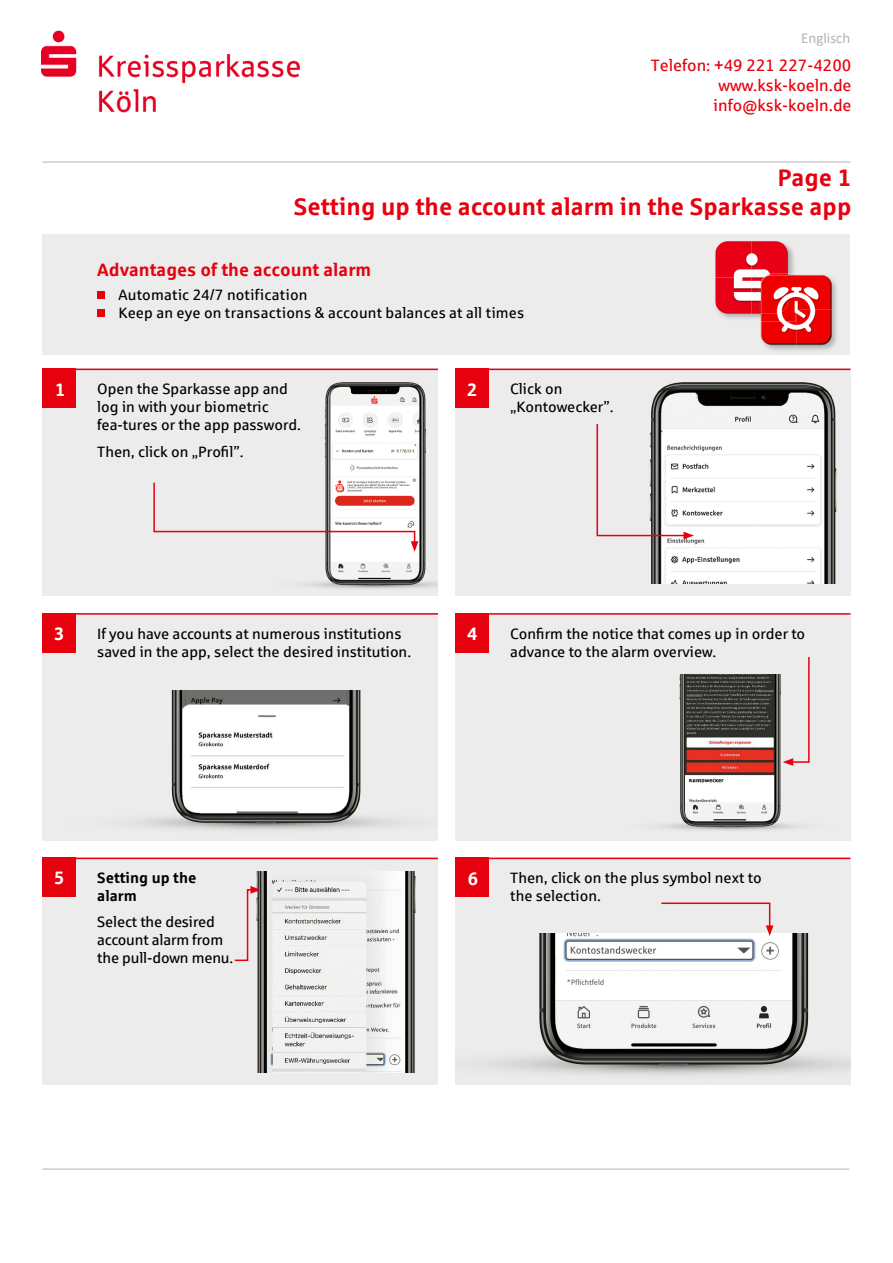
<style>
.page{position:relative;width:893px;height:1263px;background:#fff}
.page>*{position:absolute;margin:0;border:0;box-sizing:border-box;transform-origin:0 0}
.t1{font:700 24px/28.8px "Sparkasse Rg";color:#e7000e;text-align:right}
.t2{font:700 18px "Sparkasse Rg";color:#e7000e}
.t3{font:700 18px "Sparkasse Rg";color:#fff}
.t4{font:16.5px/19.8px "Sparkasse Rg";color:#e7000e;text-align:justify}
.t5{font:15px/18px "Sparkasse Rg";color:#000}
.t6{font:700 15px/18px "Sparkasse Rg";color:#000}
.t7{font:15px "Calibri";color:#b1b4b4}
</style>
<div class="page">
<hr style="left:43px;top:162px;width:807px;height:1px;background:#b1b4b4">
<hr style="left:43px;top:1169px;width:806px;height:1px;background:#b1b4b4">
<div style="left:43px;top:369px;width:395px;height:227px;background:#ececec"></div>
<div style="left:43px;top:613px;width:395px;height:228px;background:#ececec"></div>
<div style="left:43px;top:858px;width:395px;height:227px;background:#ececec"></div>
<div style="left:455px;top:369px;width:395px;height:227px;background:#ececec"></div>
<div style="left:455px;top:613px;width:395px;height:228px;background:#ececec"></div>
<div style="left:455px;top:858px;width:395px;height:227px;background:#ececec"></div>
<div style="left:43px;top:369px;width:33px;height:39px;background:#e7000e"></div>
<div style="left:43px;top:613px;width:33px;height:39px;background:#e7000e"></div>
<div style="left:43px;top:858px;width:33px;height:39px;background:#e7000e"></div>
<div style="left:455px;top:613px;width:33px;height:39px;background:#e7000e"></div>
<div style="left:455px;top:369px;width:33px;height:39px;background:#e7000e"></div>
<hr style="left:61px;top:369px;width:377px;height:1px;background:#e7000e">
<hr style="left:61px;top:613px;width:377px;height:2px;background:#e7000e">
<hr style="left:61px;top:858px;width:377px;height:1px;background:#e7000e">
<div style="left:43px;top:234px;width:807px;height:121px;background:#ececec"></div>
<div style="left:455px;top:858px;width:33px;height:39px;background:#e7000e"></div>
<hr style="left:473px;top:369px;width:377px;height:1px;background:#e7000e">
<hr style="left:473px;top:613px;width:377px;height:2px;background:#e7000e">
<hr style="left:473px;top:858px;width:377px;height:1px;background:#e7000e">
<img style="left:41px;top:30px;width:260px;height:83px">
<img style="left:135px;top:691px;width:263px;height:139px">
<img style="left:660px;top:675px;width:139px;height:155px">
<img style="left:256px;top:872px;width:160px;height:200px">
<img style="left:721px;top:245px;width:73px;height:74px">
<img style="left:715px;top:241px;width:73px;height:36px">
<img style="left:715px;top:277px;width:45px;height:37px">
<img style="left:766px;top:281px;width:71px;height:69px">
<img style="left:788px;top:273px;width:8px;height:37px">
<img style="left:760px;top:273px;width:28px;height:37px">
<img style="left:796px;top:274px;width:37px;height:36px">
<img style="left:760px;top:310px;width:73px;height:36px">
<img style="left:651px;top:383px;width:186px;height:200px">
<img style="left:306px;top:383px;width:132px;height:206px">
<img style="left:486px;top:933px;width:364px;height:142px">
<div style="left:97px;top:291px;width:8px;height:8px;background:#e7000e"></div>
<div style="left:97px;top:309px;width:8px;height:8px;background:#e7000e"></div>
<svg style="left:596px;top:422px;width:98px;height:117px"></svg>
<svg style="left:153px;top:481px;width:265px;height:71px"></svg>
<svg style="left:783px;top:657px;width:27px;height:109px"></svg>
<svg style="left:660px;top:902px;width:113px;height:34px"></svg>
<svg style="left:234px;top:886px;width:27px;height:76px"></svg>
<p class="t3" style="left:55px;top:378px;width:12px">1</p>
<p class="t7" style="left:801px;top:27px;width:51px">Englisch</p>
<p class="t4" style="left:714px;top:55px;width:139px;text-indent:-63px">Telefon: +49 221 227-4200 www.ksk-koeln.de info@ksk-koeln.de</p>
<h1 class="t1" style="left:294px;top:162px;width:559px">Page 1<br>Setting up the account alarm in the Sparkasse app</h1>
<p class="t2" style="left:97px;top:258px;width:275px">Advantages of the account alarm</p>
<p class="t5" style="left:119px;top:285px;width:407px">Automatic 24/7 notification<br>Keep an eye on transactions &amp; account balances at all times</p>
<p class="t5" style="left:97px;top:379px;width:205px">Open the Sparkasse app and log in with your biometric fea-tures or the app password.</p>
<p class="t5" style="left:97px;top:442px;width:148px">Then, click on „Profil”.</p>
<p class="t3" style="left:467px;top:378px;width:12px">2</p>
<p class="t5" style="left:510px;top:379px;width:105px">Click on „Kontowecker”.</p>
<p class="t3" style="left:54px;top:622px;width:12px">3</p>
<p class="t5" style="left:97px;top:624px;width:315px">If you have accounts at numerous institutions saved in the app, select the desired institution.</p>
<p class="t3" style="left:467px;top:622px;width:12px">4</p>
<p class="t5" style="left:510px;top:624px;width:296px">Confirm the notice that comes up in order to advance to the alarm overview.</p>
<p class="t3" style="left:54px;top:866px;width:12px">5</p>
<p class="t6" style="left:97px;top:868px;width:101px">Setting up the alarm</p>
<p class="t5" style="left:97px;top:913px;width:137px">Select the desired account alarm from the pull-down menu.</p>
<p class="t3" style="left:468px;top:867px;width:12px">6</p>
<p class="t5" style="left:510px;top:868px;width:253px">Then, click on the plus symbol next to the selection.</p>
</div>
